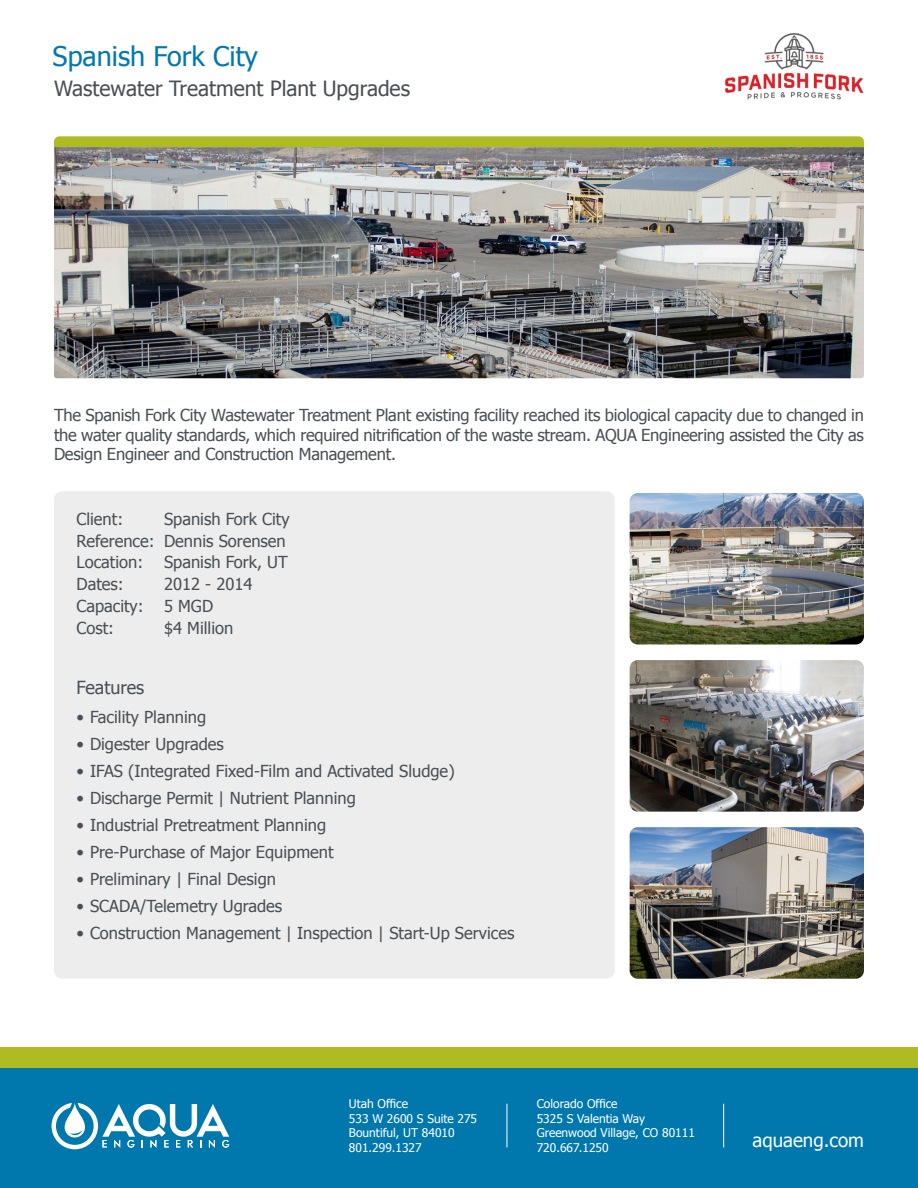
<style>
.page{position:relative;width:918px;height:1188px;background:#fff}
.page>*{position:absolute;margin:0;border:0;box-sizing:border-box;transform-origin:0 0}
.t1{font:27px "Tahoma";color:#0078ae}
.t2{font:21px "Tahoma";color:#494f54}
.t3{font:18.75px "Tahoma";color:#fff}
.t4{font:18px "Tahoma";color:#494f54}
.t5{font:16.5px/19.8px "Tahoma";color:#494f54;text-align:justify}
.t6{font:12px "Tahoma";color:#fff}
</style>
<div class="page">
<img style="left:0;top:136px;width:918px;height:912px">
<div style="left:0;top:1048px;width:918px;height:20px;background:#aebc21"></div>
<div style="left:0;top:1068px;width:918px;height:120px;background:#0078ae"></div>
<svg style="left:52px;top:1103px;width:177px;height:46px"></svg>
<hr style="left:723px;top:1104px;width:1px;height:43px;background:#fff">
<hr style="left:507px;top:1104px;width:1px;height:43px;background:#fff">
<img style="left:725px;top:33px;width:139px;height:67px">
<p class="t1" style="left:53px;top:38px;width:207px">Spanish Fork City</p>
<p class="t2" style="left:54px;top:75px;width:358px">Wastewater Treatment Plant Upgrades</p>
<p class="t5" style="left:54px;top:404px;width:811px">The Spanish Fork City Wastewater Treatment Plant existing facility reached its biological capacity due to changed in the water quality standards, which required nitrification of the waste stream. AQUA Engineering assisted the City as Design Engineer and Construction Management.</p>
<p class="t5" style="left:76px;top:508px;width:48px">Client:</p>
<p class="t5" style="left:76px;top:530px;width:80px">Reference:</p>
<p class="t5" style="left:76px;top:552px;width:68px">Location:</p>
<p class="t5" style="left:76px;top:574px;width:49px">Dates:</p>
<p class="t5" style="left:76px;top:595px;width:69px">Capacity:</p>
<p class="t5" style="left:76px;top:617px;width:39px">Cost:</p>
<p class="t5" style="left:164px;top:508px;width:127px">Spanish Fork City</p>
<p class="t5" style="left:164px;top:530px;width:123px">Dennis Sorensen</p>
<p class="t5" style="left:164px;top:552px;width:125px">Spanish Fork, UT</p>
<p class="t5" style="left:164px;top:574px;width:90px">2012 - 2014</p>
<p class="t5" style="left:164px;top:595px;width:51px">5 MGD</p>
<p class="t5" style="left:164px;top:617px;width:71px">$4 Million</p>
<p class="t4" style="left:76px;top:675px;width:69px">Features</p>
<p class="t5" style="left:76px;top:707px;width:131px">• Facility Planning</p>
<p class="t5" style="left:76px;top:734px;width:149px">• Digester Upgrades</p>
<p class="t5" style="left:76px;top:761px;width:380px">• IFAS (Integrated Fixed-Film and Activated Sludge)</p>
<p class="t5" style="left:76px;top:788px;width:281px">• Discharge Permit | Nutrient Planning</p>
<p class="t5" style="left:76px;top:815px;width:251px">• Industrial Pretreatment Planning</p>
<p class="t5" style="left:76px;top:842px;width:259px">• Pre-Purchase of Major Equipment</p>
<p class="t5" style="left:76px;top:869px;width:201px">• Preliminary | Final Design</p>
<p class="t5" style="left:76px;top:896px;width:207px">• SCADA/Telemetry Ugrades</p>
<p class="t5" style="left:76px;top:923px;width:439px">• Construction Management | Inspection | Start-Up Services</p>
<p class="t6" style="left:349px;top:1096px;width:61px">Utah Office</p>
<p class="t6" style="left:349px;top:1110px;width:130px">533 W 2600 S Suite 275</p>
<p class="t6" style="left:349px;top:1125px;width:107px">Bountiful, UT 84010</p>
<p class="t6" style="left:349px;top:1139px;width:74px">801.299.1327</p>
<p class="t6" style="left:537px;top:1096px;width:82px">Colorado Office</p>
<p class="t6" style="left:537px;top:1110px;width:110px">5325 S Valentia Way</p>
<p class="t6" style="left:537px;top:1125px;width:160px">Greenwood Village, CO 80111</p>
<p class="t6" style="left:537px;top:1139px;width:73px">720.667.1250</p>
<p class="t3" style="left:753px;top:1128px;width:113px">aquaeng.com</p>
</div>
